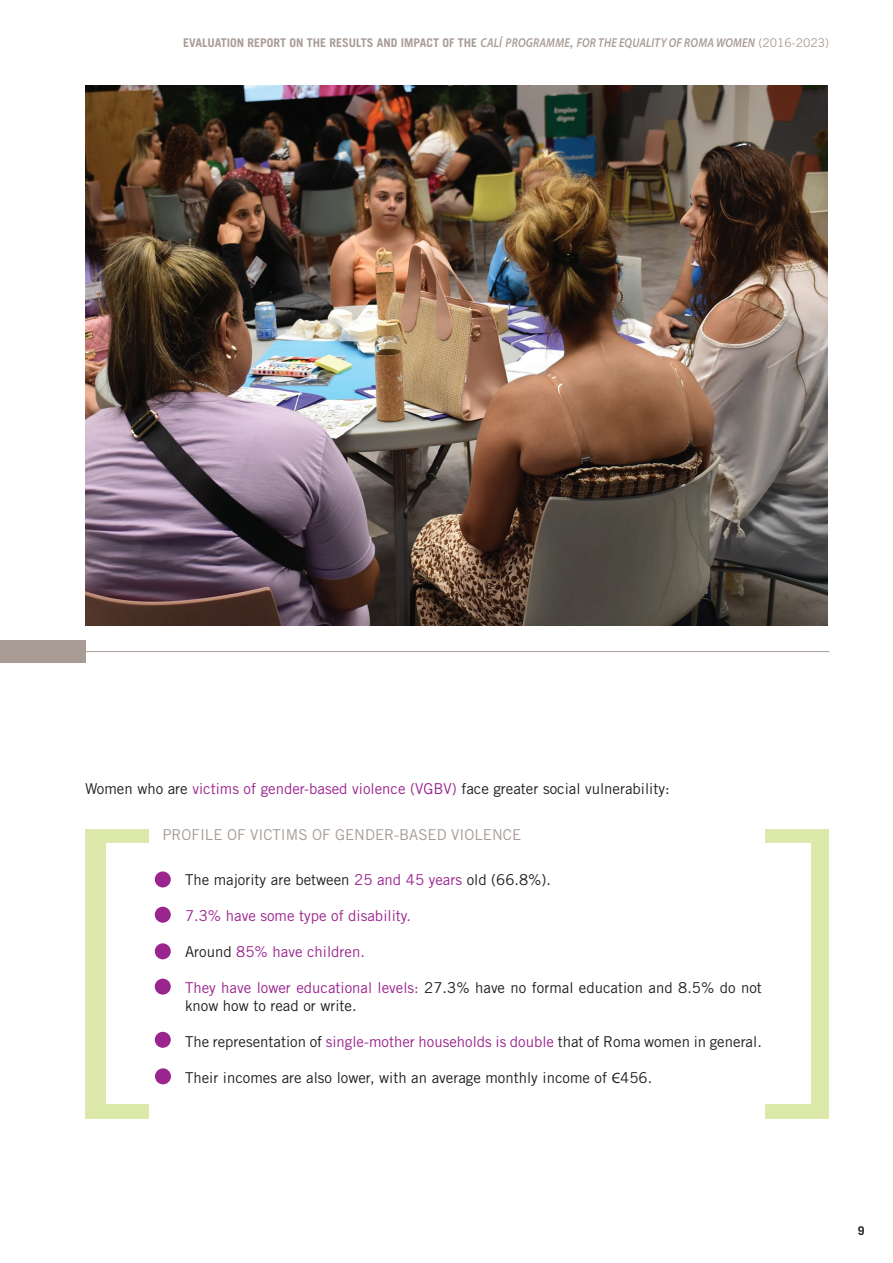
<style>
.page{position:relative;width:893px;height:1263px;background:#fff}
.page>*{position:absolute;margin:0;border:0;box-sizing:border-box;transform-origin:0 0}
.t1{font:15px/18px "Trade Gothic";color:#231f20}
.t2{font:15px "Trade Gothic";color:#9b258f}
.t3{font:15px "Trade Gothic";color:#a89c95}
.t4{font:700 12px "Trade Gothic";color:#a89c95}
.t5{font:700 12px "Trade Gothic";color:#231f20}
.s1{font-family:"Myriad Pro";font-weight:600;font-style:italic;font-size:12.9px}
.s2{font-weight:400}
.s3{color:#9b258f}
.s4{color:#231f20}
.s5{font-family:"Myriad Pro"}
</style>
<div class="page">
<img style="left:85px;top:85px;width:742px;height:541px">
<hr style="left:0;top:651px;width:829px;height:1px;background:#a89c95">
<div style="left:85px;top:829px;width:64px;height:289px;background:#dde9aa"></div>
<div style="left:765px;top:829px;width:64px;height:289px;background:#dde9aa"></div>
<div style="left:106px;top:843px;width:705px;height:261px;background:#fff"></div>
<div style="left:155px;top:871px;width:16px;height:16px;background:#9b258f;border-radius:50%"></div>
<div style="left:155px;top:907px;width:16px;height:16px;background:#9b258f;border-radius:50%"></div>
<div style="left:155px;top:943px;width:16px;height:16px;background:#9b258f;border-radius:50%"></div>
<div style="left:155px;top:978px;width:16px;height:16px;background:#9b258f;border-radius:50%"></div>
<div style="left:155px;top:1032px;width:16px;height:16px;background:#9b258f;border-radius:50%"></div>
<div style="left:155px;top:1068px;width:16px;height:16px;background:#9b258f;border-radius:50%"></div>
<div style="left:0;top:641px;width:85px;height:22px;background:#a89c95"></div>
<p class="t4" style="left:183px;top:35px;width:647px">EVALUATION REPORT ON THE RESULTS AND IMPACT OF THE <span class="s1">CALÍ PROGRAMME</span>, <span class="s1">FOR THE EQUALITY OF ROMA WOMEN</span> <span class="s2">(2016-2023)</span></p>
<p class="t1" style="left:85px;top:780px;width:586px">Women who are <span class="s3">victims of gender-based violence (VGBV)</span> face greater social vulnerability:</p>
<p class="t3" style="left:162px;top:826px;width:360px">PROFILE OF VICTIMS OF GENDER-BASED VIOLENCE</p>
<p class="t1" style="left:185px;top:870px;width:368px">The majority are between <span class="s3">25 and 45 years</span> old (66.8%).</p>
<p class="t2" style="left:185px;top:906px;width:227px">7.3% have some type of disability.</p>
<p class="t2" style="left:185px;top:942px;width:181px"><span class="s4">Around</span> 85% have children.</p>
<p class="t1" style="left:185px;top:978px;width:578px"><span class="s3">They have lower educational levels:</span> 27.3% have no formal education and 8.5% do not know how to read or write.</p>
<p class="t1" style="left:185px;top:1032px;width:578px">The representation of <span class="s3">single-mother households is double</span> that of Roma women in general.</p>
<p class="t1" style="left:185px;top:1068px;width:469px">Their incomes are also lower, with an average monthly income of <span class="s5">Є</span>456.</p>
<p class="t5" style="left:858px;top:1223px;width:8px">9</p>
</div>
